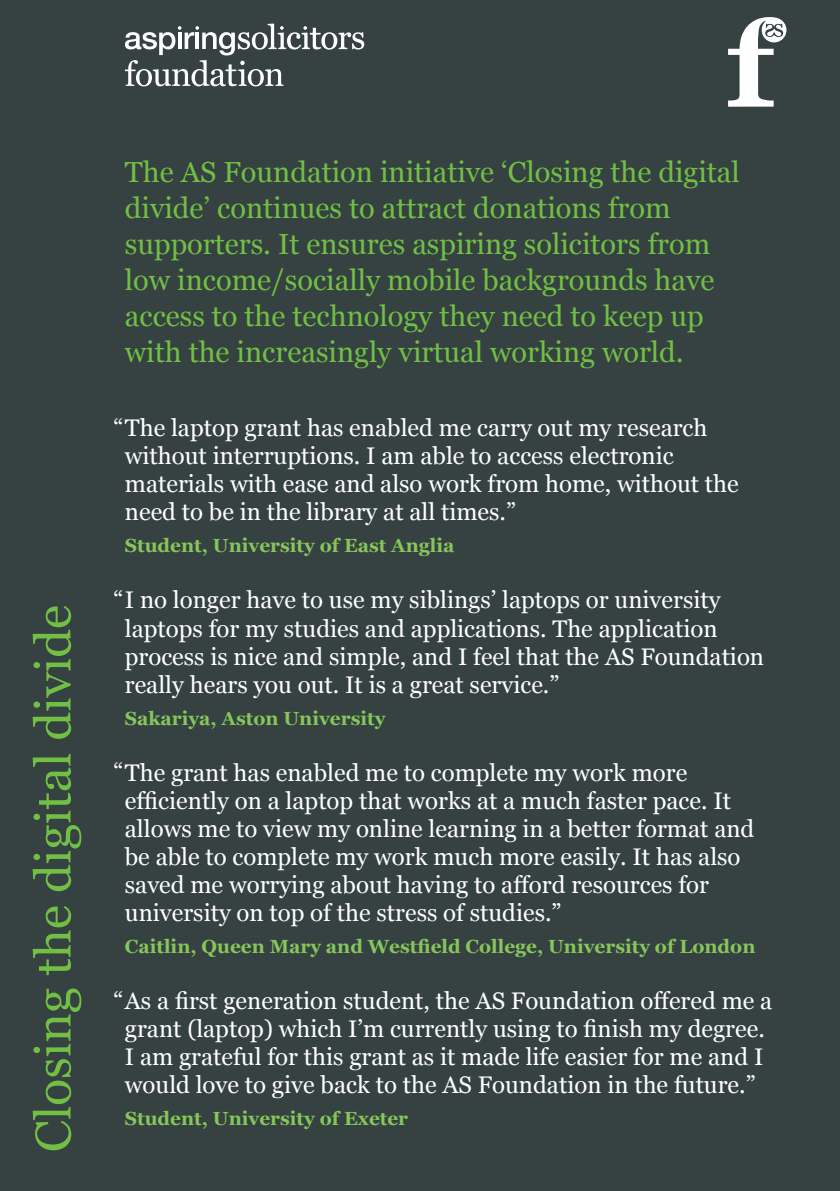
<style>
.page{position:relative;width:840px;height:1191px;background:#fff}
.page>*{position:absolute;margin:0;border:0;box-sizing:border-box;transform-origin:0 0}
.t1{font:50px "Georgia";color:#71bf44}
.t2{font:29px/36px "Georgia";color:#71bf44}
.t3{font:24px/28px "Georgia";color:#fff}
.t4{font:700 19px "Georgia";color:#86c65a}
</style>
<div class="page">
<div style="left:0;top:0;width:839px;height:1191px;background:#364141"></div>
<svg style="left:125px;top:24px;width:239px;height:62px"></svg>
<svg style="left:728px;top:17px;width:58px;height:90px"></svg>
<h1 class="t1" style="left:23px;top:1152px;width:549px;rotate:-90deg">Closing the digital divide</h1>
<p class="t2" style="left:125px;top:155px;width:616px">The AS Foundation initiative ‘Closing the digital divide’ continues to attract donations from supporters. It ensures aspiring solicitors from low income/socially mobile backgrounds have access to the technology they need to keep up with the increasingly virtual working world.</p>
<p class="t3" style="left:125px;top:414px;width:615px;text-indent:-11px">“The laptop grant has enabled me carry out my research without interruptions. I am able to access electronic materials with ease and also work from home, without the need to be in the library at all times.”</p>
<p class="t4" style="left:125px;top:531px;width:331px">Student, University of East Anglia</p>
<p class="t3" style="left:125px;top:586px;width:640px;text-indent:-11px">“I no longer have to use my siblings’ laptops or university laptops for my studies and applications. The application process is nice and simple, and I feel that the AS Foundation really hears you out. It is a great service.”</p>
<p class="t4" style="left:125px;top:703px;width:262px">Sakariya, Aston University</p>
<p class="t3" style="left:125px;top:758px;width:630px;text-indent:-11px">“The grant has enabled me to complete my work more efficiently on a laptop that works at a much faster pace. It allows me to view my online learning in a better format and be able to complete my work much more easily. It has also saved me worrying about having to afford resources for university on top of the stress of studies.”</p>
<p class="t4" style="left:125px;top:931px;width:631px">Caitlin, Queen Mary and Westfield College, University of London</p>
<p class="t3" style="left:113px;top:986px;width:660px;text-align:center">“As a first generation student, the AS Foundation offered me a grant (laptop) which I’m currently using to finish my degree.<br>I am grateful for this grant as it made life easier for me and I would love to give back to the AS Foundation in the future.”</p>
<p class="t4" style="left:125px;top:1103px;width:285px">Student, University of Exeter</p>
</div>
